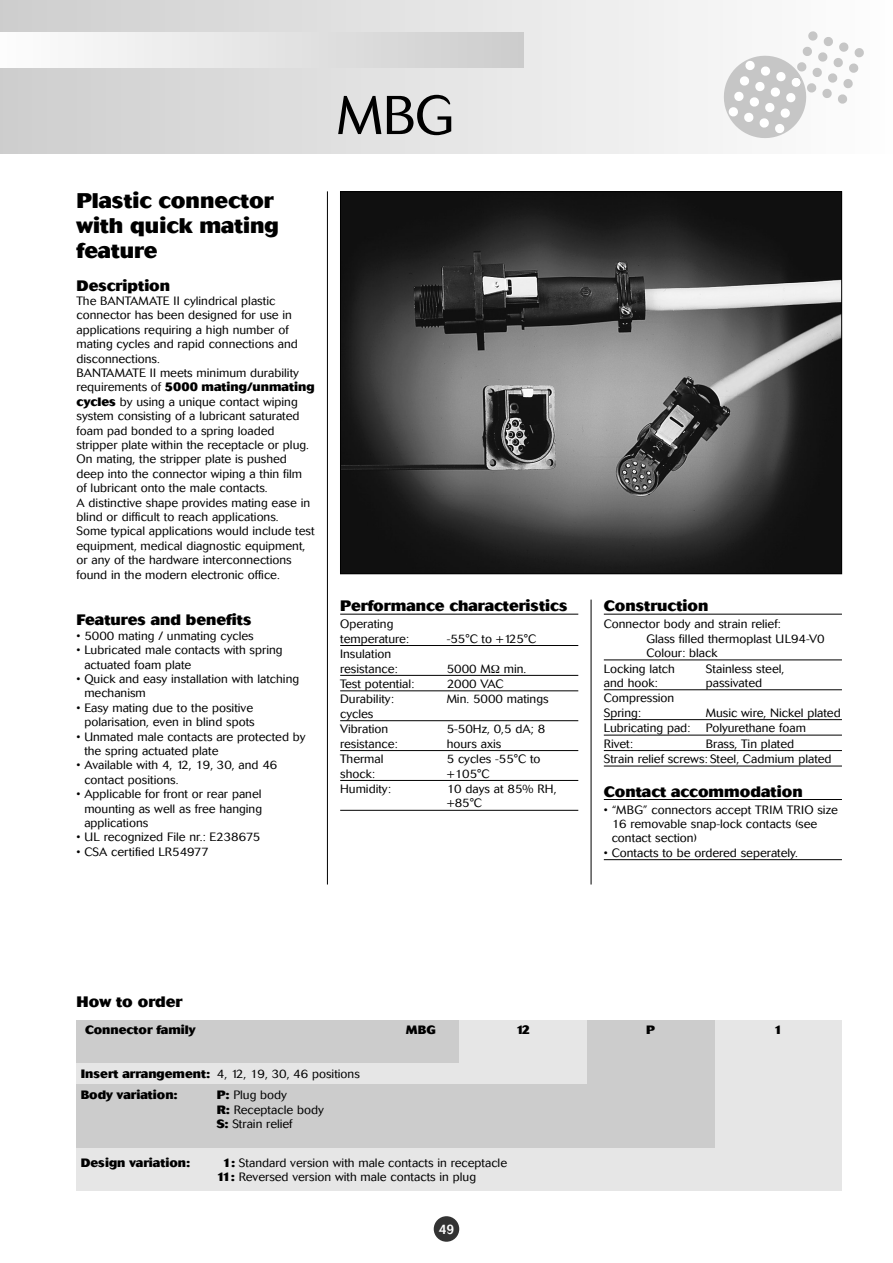
<style>
.page{position:relative;width:893px;height:1263px;background:#fff}
.page>*{position:absolute;margin:0;border:0;box-sizing:border-box;transform-origin:0 0}
.t1{font:300 54px "Cosmos";color:#000}
.t2{font:800 21px/25.2px "Cosmos";color:#000}
.t3{font:800 15px "Cosmos";color:#000}
.t4{font:500 13.5px "Cosmos";color:#fff;scale:.9 1}
.t5{font:300 12px/14.4px "Cosmos";color:#000}
.t6{font:800 12px/20.9px "Cosmos";color:#000}
.s1{font-weight:800}
.s2{font-weight:300}
</style>
<div class="page">
<svg style="left:1px;top:0;width:722px;height:153px"></svg>
<svg style="left:719px;top:31px;width:145px;height:112px"></svg>
<div style="left:0;top:33px;width:523px;height:34px;background:linear-gradient(to right,#fdfdfd,#cdcdcd)"></div>
<div style="left:434px;top:1216px;width:25px;height:26px;background:#333;border-radius:50%"></div>
<img style="left:342px;top:193px;width:498px;height:379px">
<hr style="left:340px;top:614px;width:238px;height:1px;background:#000">
<hr style="left:340px;top:645px;width:238px;height:1px;background:#000">
<hr style="left:340px;top:675px;width:238px;height:1px;background:#000">
<hr style="left:340px;top:690px;width:238px;height:1px;background:#000">
<hr style="left:340px;top:720px;width:238px;height:1px;background:#000">
<hr style="left:340px;top:750px;width:238px;height:1px;background:#000">
<hr style="left:340px;top:780px;width:238px;height:1px;background:#000">
<hr style="left:340px;top:810px;width:238px;height:1px;background:#000">
<hr style="left:604px;top:614px;width:238px;height:1px;background:#000">
<hr style="left:604px;top:660px;width:238px;height:1px;background:#000">
<hr style="left:604px;top:689px;width:238px;height:1px;background:#000">
<hr style="left:604px;top:719px;width:238px;height:1px;background:#000">
<hr style="left:604px;top:735px;width:238px;height:1px;background:#000">
<hr style="left:604px;top:750px;width:238px;height:1px;background:#000">
<hr style="left:604px;top:766px;width:238px;height:1px;background:#000">
<hr style="left:604px;top:799px;width:238px;height:1px;background:#000">
<hr style="left:604px;top:859px;width:238px;height:1px;background:#000">
<div style="left:714px;top:1020px;width:128px;height:128px;background:#e6e6e6"></div>
<div style="left:587px;top:1020px;width:127px;height:128px;background:#ccc"></div>
<div style="left:459px;top:1020px;width:128px;height:43px;background:#e6e6e6"></div>
<div style="left:383px;top:1020px;width:76px;height:43px;background:#ccc"></div>
<div style="left:77px;top:1020px;width:306px;height:43px;background:#ccc"></div>
<div style="left:77px;top:1063px;width:510px;height:21px;background:#e6e6e6"></div>
<div style="left:77px;top:1084px;width:510px;height:64px;background:#ccc"></div>
<div style="left:77px;top:1148px;width:765px;height:43px;background:#e6e6e6"></div>
<hr style="left:327px;top:191px;width:1px;height:693px;background:#000">
<hr style="left:591px;top:600px;width:1px;height:284px;background:#000">
<svg style="left:0;top:0;width:1px;height:153px"></svg>
<h2 class="t2" style="left:77px;top:189px;width:204px">Plastic connector with quick mating feature</h2>
<p class="t3" style="left:77px;top:280px;width:95px">Description</p>
<p class="t5" style="left:77px;top:294px;width:240px">The BANTAMATE II cylindrical plastic connector has been designed for use in applications requiring a high number of mating cycles and rapid connections and disconnections.<br>BANTAMATE II meets minimum durability requirements of <span class="s1">5000 mating/unmating cycles</span> by using a unique contact wiping system consisting of a lubricant saturated foam pad bonded to a spring loaded stripper plate within the receptacle or plug.<br>On mating, the stripper plate is pushed deep into the connector wiping a thin film of lubricant onto the male contacts.<br>A distinctive shape provides mating ease in blind or difficult to reach applications.<br>Some typical applications would include test equipment, medical diagnostic equipment, or any of the hardware interconnections found in the modern electronic office.</p>
<p class="t3" style="left:77px;top:615px;width:176px">Features and benefits</p>
<p class="t5" style="left:77px;top:629px;width:179px">• 5000 mating / unmating cycles</p>
<p class="t5" style="left:84px;top:644px;width:200px;text-indent:-8px">• Lubricated male contacts with spring actuated foam plate</p>
<p class="t5" style="left:84px;top:672px;width:216px;text-indent:-8px">• Quick and easy installation with latching mechanism</p>
<p class="t5" style="left:77px;top:701px;width:180px;text-align:right">• Easy mating due to the positive polarisation, even in blind spots</p>
<p class="t5" style="left:84px;top:730px;width:223px;text-indent:-8px">• Unmated male contacts are protected by the spring actuated plate</p>
<p class="t5" style="left:84px;top:759px;width:194px;text-indent:-8px">• Available with 4, 12, 19, 30, and 46 contact positions.</p>
<p class="t5" style="left:84px;top:788px;width:179px;text-align:justify;text-indent:-8px">• Applicable for front or rear panel mounting as well as free hanging applications</p>
<p class="t5" style="left:77px;top:831px;width:185px">• UL recognized File nr.: E238675</p>
<p class="t5" style="left:77px;top:845px;width:133px">• CSA certified LR54977</p>
<h1 class="t1" style="left:337px;top:95px;width:119px">MBG</h1>
<p class="t3" style="left:340px;top:600px;width:229px">Performance characteristics</p>
<p class="t5" style="left:340px;top:618px;width:70px">Operating temperature:</p>
<p class="t5" style="left:447px;top:632px;width:91px">-55°C to +125°C</p>
<p class="t5" style="left:340px;top:648px;width:59px">Insulation resistance:</p>
<p class="t5" style="left:447px;top:662px;width:81px">5000 M min.</p>
<p class="t5" style="left:340px;top:677px;width:76px">Test potential:</p>
<p class="t5" style="left:447px;top:677px;width:58px">2000 VAC</p>
<p class="t5" style="left:340px;top:693px;width:55px">Durability:</p>
<p class="t5" style="left:447px;top:693px;width:103px">Min. 5000 matings</p>
<p class="t5" style="left:340px;top:707px;width:50px;line-height:15.5px">cycles<br>Vibration</p>
<p class="t5" style="left:447px;top:723px;width:100px">5-50Hz, 0,5 dA; 8</p>
<p class="t5" style="left:340px;top:737px;width:59px">resistance:</p>
<p class="t5" style="left:447px;top:737px;width:56px">hours axis</p>
<p class="t5" style="left:340px;top:753px;width:45px">Thermal</p>
<p class="t5" style="left:447px;top:753px;width:95px">5 cycles -55°C to</p>
<p class="t5" style="left:340px;top:767px;width:36px">shock:</p>
<p class="t5" style="left:447px;top:767px;width:44px">+105°C</p>
<p class="t5" style="left:340px;top:783px;width:52px">Humidity:</p>
<p class="t5" style="left:447px;top:783px;width:111px">10 days at 85% RH, +85°C</p>
<p class="t3" style="left:604px;top:600px;width:106px">Construction</p>
<p class="t5" style="left:604px;top:618px;width:178px">Connector body and strain relief:</p>
<p class="t5" style="left:646px;top:632px;width:180px">Glass filled thermoplast UL94-V0</p>
<p class="t5" style="left:646px;top:647px;width:73px">Colour: black</p>
<p class="t5" style="left:604px;top:662px;width:73px">Locking latch</p>
<p class="t5" style="left:706px;top:662px;width:80px">Stainless steel,</p>
<p class="t5" style="left:604px;top:676px;width:55px">and hook:</p>
<p class="t5" style="left:706px;top:676px;width:58px">passivated</p>
<p class="t5" style="left:604px;top:692px;width:72px">Compression<br>Spring:</p>
<p class="t5" style="left:706px;top:706px;width:136px">Music wire, Nickel plated</p>
<p class="t5" style="left:604px;top:722px;width:88px">Lubricating pad:</p>
<p class="t5" style="left:706px;top:722px;width:102px">Polyurethane foam</p>
<p class="t5" style="left:604px;top:737px;width:31px">Rivet:</p>
<p class="t5" style="left:604px;top:737px;width:229px;line-height:15.5px;text-indent:102px">Brass, Tin plated<br>Strain relief screws: Steel, Cadmium plated</p>
<p class="t3" style="left:604px;top:786px;width:200px">Contact accommodation</p>
<p class="t5" style="left:612px;top:803px;width:228px;text-indent:-8px">• “MBG” connectors accept TRIM TRIO size<br>16 removable snap-lock contacts (see contact section)</p>
<p class="t5" style="left:604px;top:846px;width:196px">• Contacts to be ordered seperately.</p>
<p class="t3" style="left:77px;top:996px;width:107px">How to order</p>
<p class="t6" style="left:85px;top:1020px;width:112px">Connector family</p>
<p class="t6" style="left:406px;top:1020px;width:31px">MBG</p>
<p class="t6" style="left:516px;top:1020px;width:16px">12</p>
<p class="t6" style="left:646px;top:1020px;width:10px">P</p>
<p class="t6" style="left:774px;top:1020px;width:10px">1</p>
<p class="t6" style="left:81px;top:1065px;width:281px">Insert arrangement: <span class="s2">4, 12, 19, 30, 46 positions<br></span>Body variation:</p>
<p class="t5" style="left:217px;top:1089px;width:109px"><span class="s1">P:</span> Plug body<br><span class="s1">R:</span> Receptacle body<br><span class="s1">S:</span> Strain relief</p>
<p class="t6" style="left:81px;top:1153px;width:111px">Design variation:</p>
<p class="t5" style="left:217px;top:1156px;width:292px;text-indent:6px"><span class="s1">1:</span> Standard version with male contacts in receptacle<br><span class="s1">11:</span> Reversed version with male contacts in plug</p>
<p class="t4" style="left:439px;top:1224px;width:19px">49</p>
</div>
